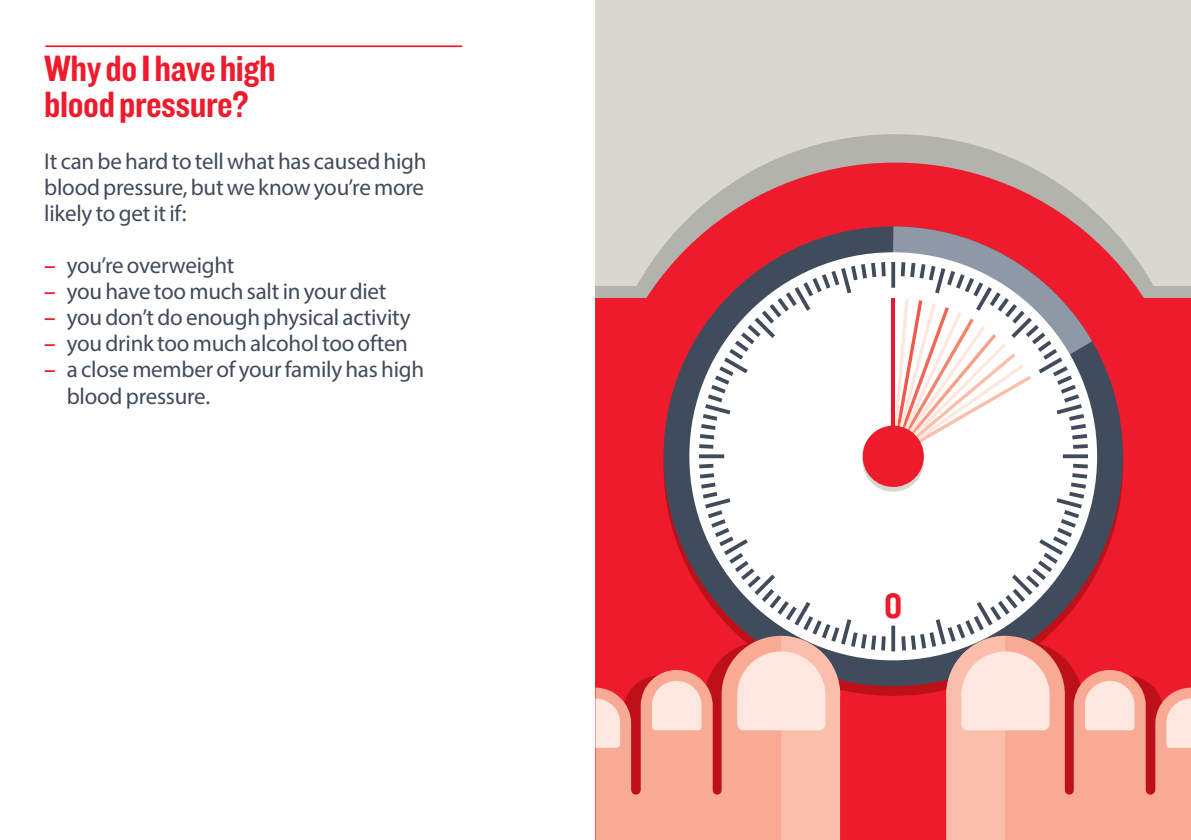
<style>
.page{position:relative;width:1191px;height:840px;background:#fff}
.page>*{position:absolute;margin:0;border:0;box-sizing:border-box;transform-origin:0 0}
.Heading{font:38px/36px "Knockout 50 Welterweight";letter-spacing:-.01em;color:#ee1b2d}
.Heading-2{font:36.6px "Knockout 50 Welterweight";color:#ee1b2d}
.Body{font:23px/26px "Myriad Pro";letter-spacing:-.01em;color:#404b5c;text-align:justify}
.s1{font-weight:600;color:#ee1b2d}
</style>
<div class="page">
<hr style="left:45px;top:45px;width:417px;height:2px;background:#ee1b2d">
<div style="left:595px;top:0;width:596px;height:821px;background:#d8d8cf"></div>
<div style="left:600px;top:134px;width:590px;height:587px;background:#b2b3ad;border-radius:50%"></div>
<div style="left:600px;top:162px;width:590px;height:587px;background:#ee1b2d;border-radius:50%"></div>
<div style="left:595px;top:299px;width:596px;height:540px;background:#ee1b2d"></div>
<div style="left:663px;top:226px;width:460px;height:459px;background:#404b5c;border-radius:50%"></div>
<svg style="left:859px;top:226px;width:264px;height:44px"></svg>
<svg style="left:695px;top:258px;width:396px;height:397px"></svg>
<svg style="left:1134px;top:676px;width:57px;height:163px;background:#ed8577"></svg>
<svg style="left:1166px;top:698px;width:25px;height:49px"></svg>
<svg style="left:858px;top:298px;width:276px;height:541px"></svg>
<svg style="left:595px;top:635px;width:142px;height:204px;fill:#f8aa94"></svg>
<svg style="left:652px;top:680px;width:49px;height:49px;background:#fcdfd5"></svg>
<svg style="left:737px;top:635px;width:103px;height:204px;background:#f6c1b2"></svg>
<svg style="left:595px;top:698px;width:25px;height:49px"></svg>
<p class="Heading" style="left:44px;top:49px;width:233px">Why do I have high blood pressure?</p>
<p class="Body" style="left:44px;top:148px;width:384px">It can be hard to tell what has caused high blood pressure, but we know you’re more likely to get it if:</p>
<p class="Body" style="left:44px;top:252px;width:192px"><span class="s1">–</span> you’re overweight</p>
<p class="Body" style="left:44px;top:278px;width:344px"><span class="s1">–</span> you have too much salt in your diet</p>
<p class="Body" style="left:44px;top:304px;width:368px"><span class="s1">–</span> you don’t do enough physical activity</p>
<p class="Body" style="left:44px;top:330px;width:365px"><span class="s1">–</span> you drink too much alcohol too often</p>
<p class="Body" style="left:67px;top:356px;width:359px;text-indent:-23px"><span class="s1">–</span> a close member of your family has high blood pressure.</p>
<p class="Heading-2" style="left:884px;top:581px;width:20px">0</p>
</div>
